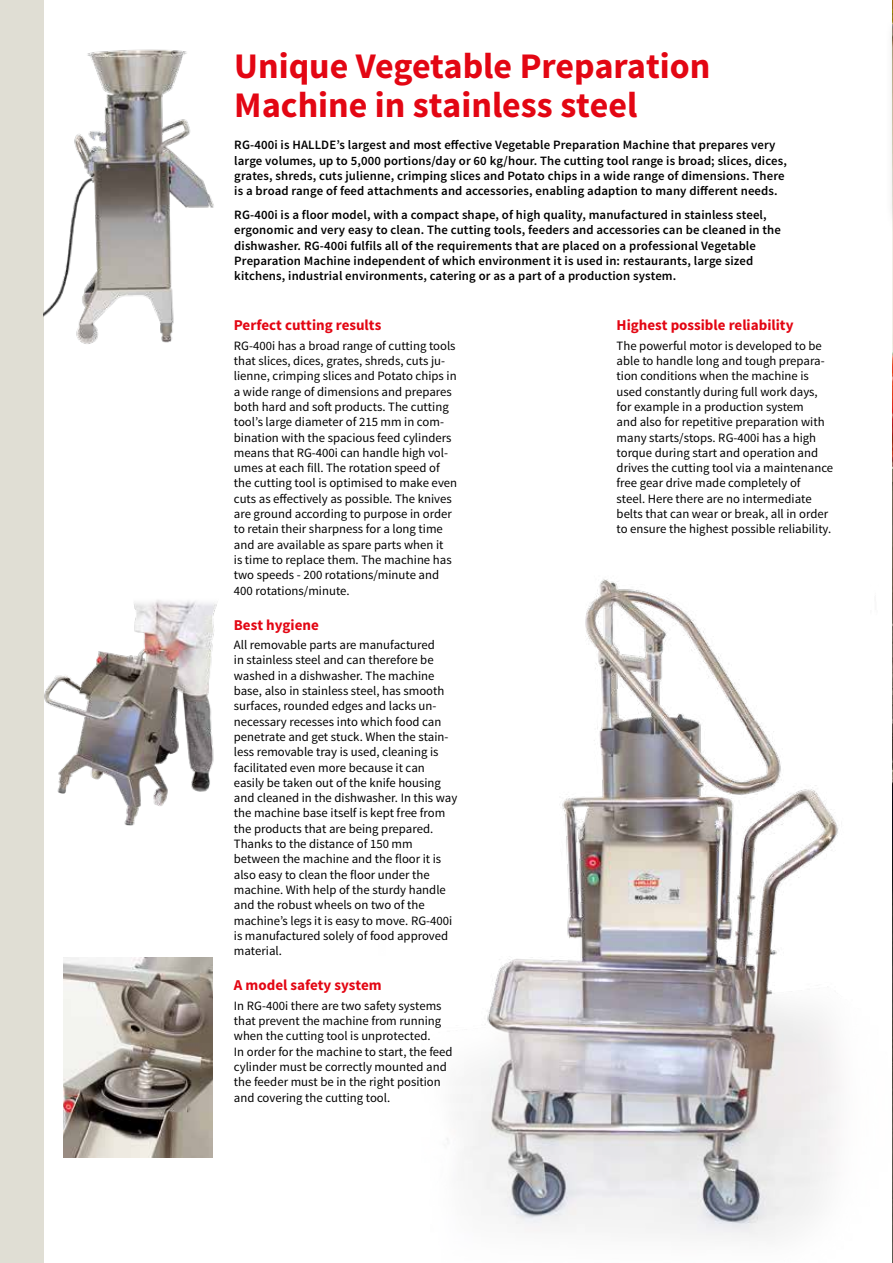
<style>
.page{position:relative;width:893px;height:1263px;background:#fff}
.page>*{position:absolute;margin:0;border:0;box-sizing:border-box;transform-origin:0 0}
.t1{font:700 36px/39px "Source Sans Pro";color:#e30613}
.t2{font:700 15px "Source Sans Pro";color:#e30613}
.t3{font:12.75px/15.3px "Source Sans Pro";color:#000}
.t4{font:600 12.75px/15.3px "Source Sans Pro";letter-spacing:.01em;color:#000}
</style>
<div class="page">
<div style="left:0;top:0;width:43px;height:1263px;background:#e0ded4"></div>
<img style="left:43px;top:32px;width:171px;height:316px">
<img style="left:64px;top:958px;width:149px;height:200px">
<img style="left:892px;top:0;width:1px;height:489px">
<img style="left:447px;top:489px;width:446px;height:774px">
<img style="left:43px;top:598px;width:174px;height:233px">
<div style="left:885px;top:13px;width:8px;height:220px;background:#fbfbfb"></div>
<h1 class="t1" style="left:234px;top:48px;width:478px">Unique Vegetable Preparation<br>Machine in stainless steel</h1>
<p class="t4" style="left:234px;top:138px;width:554px">RG-400i is HALLDE’s largest and most effective Vegetable Preparation Machine that prepares very large volumes, up to 5,000 portions/day or 60 kg/hour. The cutting tool range is broad; slices, dices, grates, shreds, cuts julienne, crimping slices and Potato chips in a wide range of dimensions. There is a broad range of feed attachments and accessories, enabling adaption to many different needs.</p>
<p class="t4" style="left:234px;top:208px;width:548px">RG-400i is a floor model, with a compact shape, of high quality, manufactured in stainless steel, ergonomic and very easy to clean. The cutting tools, feeders and accessories can be cleaned in the dishwasher. RG-400i fulfils all of the requirements that are placed on a professional Vegetable Preparation Machine independent of which environment it is used in: restaurants, large sized kitchens, industrial environments, catering or as a part of a production system.</p>
<p class="t2" style="left:617px;top:316px;width:178px">Highest possible reliability</p>
<p class="t3" style="left:617px;top:338px;width:218px">The powerful motor is developed to be able to handle long and tough prepara&shy;tion conditions when the machine is used constantly during full work days, for example in a production system<br>and also for repetitive preparation with many starts/stops. RG-400i has a high torque during start and operation and drives the cutting tool via a maintenance free gear drive made completely of<br>steel. Here there are no intermediate belts that can wear or break, all in order to ensure the highest possible reliability.</p>
<p class="t2" style="left:234px;top:316px;width:149px">Perfect cutting results</p>
<p class="t3" style="left:234px;top:338px;width:225px">RG-400i has a broad range of cutting tools that slices, dices, grates, shreds, cuts ju&shy;lienne, crimping slices and Potato chips in a wide range of dimensions and prepares both hard and soft products. The cutting tool’s large diameter of 215 mm in com&shy;bination with the spacious feed cylinders means that RG-400i can handle high vol&shy;umes at each fill. The rotation speed of the cutting tool is optimised to make even cuts as effectively as possible. The knives are ground according to purpose in order to retain their sharpness for a long time and are available as spare parts when it<br>is time to replace them. The machine has two speeds - 200 rotations/minute and 400 rotations/minute.</p>
<p class="t2" style="left:234px;top:615px;width:87px">Best hygiene</p>
<p class="t3" style="left:234px;top:637px;width:225px">All removable parts are manufactured<br>in stainless steel and can therefore be washed in a dishwasher. The machine base, also in stainless steel, has smooth surfaces, rounded edges and lacks un&shy;necessary recesses into which food can penetrate and get stuck. When the stain&shy;less removable tray is used, cleaning is facilitated even more because it can easily be taken out of the knife housing and cleaned in the dishwasher. In this way the machine base itself is kept free from the products that are being prepared.<br>Thanks to the distance of 150 mm between the machine and the floor it is also easy to clean the floor under the machine. With help of the sturdy handle and the robust wheels on two of the machine’s legs it is easy to move. RG-400i is manufactured solely of food approved material.</p>
<p class="t2" style="left:234px;top:975px;width:149px">A model safety system</p>
<p class="t3" style="left:234px;top:998px;width:220px">In RG-400i there are two safety systems that prevent the machine from running when the cutting tool is unprotected.<br>In order for the machine to start, the feed cylinder must be correctly mounted and the feeder must be in the right position and covering the cutting tool.</p>
</div>
